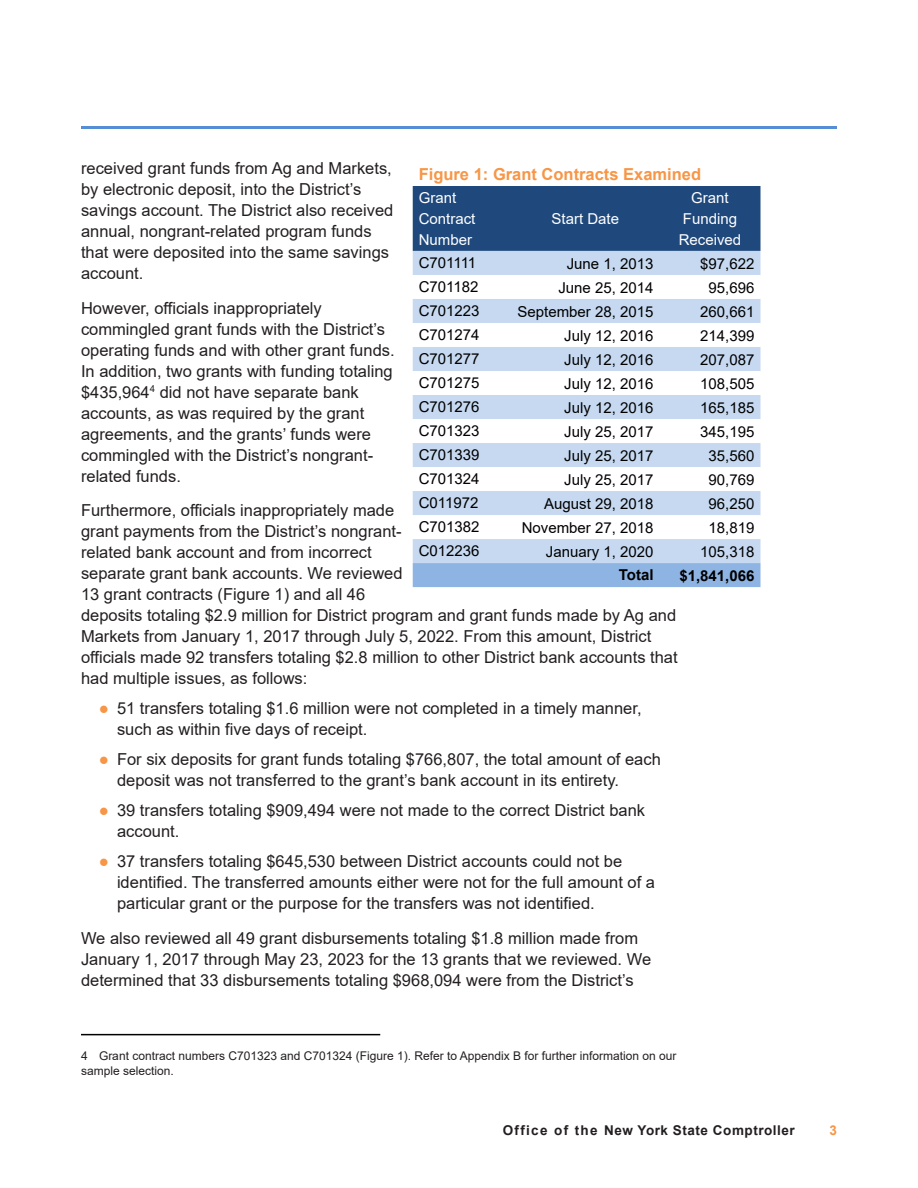
<style>
.page{position:relative;width:918px;height:1188px;background:#fff}
.page>*{position:absolute;margin:0;border:0;box-sizing:border-box;transform-origin:0 0}
.Body_Text{font:16.5px/21px "Arial";color:#231f20}
._7_Figures{font:700 16.5px "Arial";color:#f79646}
._7_Figures-2{font:15px "Arial";color:#000}
._7_Figures-3{font:15px/21px "Arial";color:#fff}
._7_Figures-4{font:700 15px "Arial";color:#000}
._7_Figures-5{font:15px "Arial";letter-spacing:-.035em;color:#000}
.t1{font:700 13.5px "Arial";letter-spacing:.04em;color:#231f20}
.t2{font:700 13.5px "Arial";color:#f79646}
.Footnotes{font:12px/15px "Arial";color:#231f20}
.s1{color:#f79646}
</style>
<div class="page">
<hr style="left:81px;top:126px;width:756px;height:3px;background:#558ed5">
<div style="left:413px;top:186px;width:347px;height:65px;background:#1f497d"></div>
<svg style="left:413px;top:251px;width:347px;height:312px;fill:#c6d9f1"></svg>
<div style="left:413px;top:563px;width:347px;height:24px;background:#8eb4e3"></div>
<hr style="left:81px;top:1034px;width:299px;height:1px;background:#000">
<p class="Body_Text" style="left:81px;top:158px;width:314px">received grant funds from Ag and Markets, by electronic deposit, into the District’s savings account. The District also received annual, nongrant-related program funds that were deposited into the same savings account.</p>
<p class="Body_Text" style="left:81px;top:297px;width:315px">However, officials inappropriately commingled grant funds with the District’s operating funds and with other grant funds.<br>In addition, two grants with funding totaling $435,964<sup>4</sup> did not have separate bank accounts, as was required by the grant agreements, and the grants’ funds were commingled with the District’s nongrant&shy;related funds.</p>
<p class="Body_Text" style="left:81px;top:500px;width:598px">Furthermore, officials inappropriately made<br>grant payments from the District’s nongrant-<br>related bank account and from incorrect<br>separate grant bank accounts. We reviewed<br>13 grant contracts (Figure 1) and all 46<br>deposits totaling $2.9 million for District program and grant funds made by Ag and Markets from January 1, 2017 through July 5, 2022. From this amount, District officials made 92 transfers totaling $2.8 million to other District bank accounts that had multiple issues, as follows:</p>
<p class="Body_Text" style="left:117px;top:698px;width:526px;text-indent:-18px"><span class="s1">●</span> 51 transfers totaling $1.6 million were not completed in a timely manner, such as within five days of receipt.</p>
<p class="Body_Text" style="left:117px;top:749px;width:545px;text-indent:-18px"><span class="s1">●</span> For six deposits for grant funds totaling $766,807, the total amount of each deposit was not transferred to the grant’s bank account in its entirety.</p>
<p class="Body_Text" style="left:117px;top:800px;width:530px;text-indent:-18px"><span class="s1">●</span> 39 transfers totaling $909,494 were not made to the correct District bank account.</p>
<p class="Body_Text" style="left:117px;top:851px;width:540px;text-indent:-18px"><span class="s1">●</span> 37 transfers totaling $645,530 between District accounts could not be identified. The transferred amounts either were not for the full amount of a particular grant or the purpose for the transfers was not identified.</p>
<p class="Body_Text" style="left:81px;top:927px;width:572px">We also reviewed all 49 grant disbursements totaling $1.8 million made from<br>January 1, 2017 through May 23, 2023 for the 13 grants that we reviewed. We determined that 33 disbursements totaling $968,094 were from the District’s</p>
<p class="_7_Figures" style="left:419px;top:163px;width:284px">Figure 1: Grant Contracts Examined</p>
<p class="_7_Figures-3" style="left:419px;top:187px;width:58px">Grant<br>Contract<br>Number</p>
<p class="_7_Figures-3" style="left:679px;top:187px;width:64px;text-align:center">Grant<br>Funding<br>Received</p>
<p class="_7_Figures-3" style="left:552px;top:208px;width:69px">Start Date</p>
<p class="_7_Figures-5" style="left:419px;top:252px;width:59px">C701111</p>
<p class="_7_Figures-2" style="left:567px;top:253px;width:88px">June 1, 2013</p>
<p class="_7_Figures-2" style="left:700px;top:253px;width:56px">$97,622</p>
<p class="_7_Figures-2" style="left:419px;top:276px;width:61px">C701182</p>
<p class="_7_Figures-2" style="left:558px;top:277px;width:97px">June 25, 2014</p>
<p class="_7_Figures-2" style="left:709px;top:277px;width:47px">95,696</p>
<p class="_7_Figures-2" style="left:419px;top:300px;width:62px">C701223</p>
<p class="_7_Figures-2" style="left:518px;top:301px;width:137px">September 28, 2015</p>
<p class="_7_Figures-2" style="left:700px;top:301px;width:56px">260,661</p>
<p class="_7_Figures-2" style="left:419px;top:324px;width:62px">C701274</p>
<p class="_7_Figures-2" style="left:564px;top:325px;width:91px">July 12, 2016</p>
<p class="_7_Figures-2" style="left:700px;top:325px;width:56px">214,399</p>
<p class="_7_Figures-2" style="left:419px;top:348px;width:62px">C701277</p>
<p class="_7_Figures-2" style="left:564px;top:349px;width:91px">July 12, 2016</p>
<p class="_7_Figures-2" style="left:700px;top:349px;width:56px">207,087</p>
<p class="_7_Figures-2" style="left:419px;top:372px;width:62px">C701275</p>
<p class="_7_Figures-2" style="left:564px;top:373px;width:91px">July 12, 2016</p>
<p class="_7_Figures-2" style="left:700px;top:373px;width:56px">108,505</p>
<p class="_7_Figures-2" style="left:419px;top:396px;width:62px">C701276</p>
<p class="_7_Figures-2" style="left:564px;top:397px;width:91px">July 12, 2016</p>
<p class="_7_Figures-2" style="left:700px;top:397px;width:56px">165,185</p>
<p class="_7_Figures-2" style="left:419px;top:420px;width:62px">C701323</p>
<p class="_7_Figures-2" style="left:564px;top:421px;width:91px">July 25, 2017</p>
<p class="_7_Figures-2" style="left:700px;top:421px;width:56px">345,195</p>
<p class="_7_Figures-2" style="left:419px;top:444px;width:62px">C701339</p>
<p class="_7_Figures-2" style="left:564px;top:445px;width:91px">July 25, 2017</p>
<p class="_7_Figures-2" style="left:709px;top:445px;width:47px">35,560</p>
<p class="_7_Figures-2" style="left:419px;top:468px;width:62px">C701324</p>
<p class="_7_Figures-2" style="left:564px;top:469px;width:91px">July 25, 2017</p>
<p class="_7_Figures-2" style="left:709px;top:469px;width:47px">90,769</p>
<p class="_7_Figures-2" style="left:419px;top:492px;width:61px">C011972</p>
<p class="_7_Figures-2" style="left:544px;top:493px;width:111px">August 29, 2018</p>
<p class="_7_Figures-2" style="left:709px;top:493px;width:47px">96,250</p>
<p class="_7_Figures-2" style="left:419px;top:516px;width:62px">C701382</p>
<p class="_7_Figures-2" style="left:522px;top:517px;width:133px">November 27, 2018</p>
<p class="_7_Figures-2" style="left:709px;top:517px;width:47px">18,819</p>
<p class="_7_Figures-2" style="left:419px;top:540px;width:62px">C012236</p>
<p class="_7_Figures-2" style="left:546px;top:541px;width:109px">January 1, 2020</p>
<p class="_7_Figures-2" style="left:700px;top:541px;width:56px">105,318</p>
<p class="_7_Figures-4" style="left:619px;top:564px;width:36px">Total</p>
<p class="_7_Figures-4" style="left:679px;top:565px;width:77px">$1,841,066</p>
<p class="Footnotes" style="left:81px;top:1048px;width:597px">4 Grant contract numbers C701323 and C701324 (Figure 1). Refer to Appendix B for further information on our sample selection.</p>
<p class="t1" style="left:503px;top:1121px;width:294px">Office of the New York State Comptroller</p>
<p class="t2" style="left:829px;top:1121px;width:9px">3</p>
</div>
